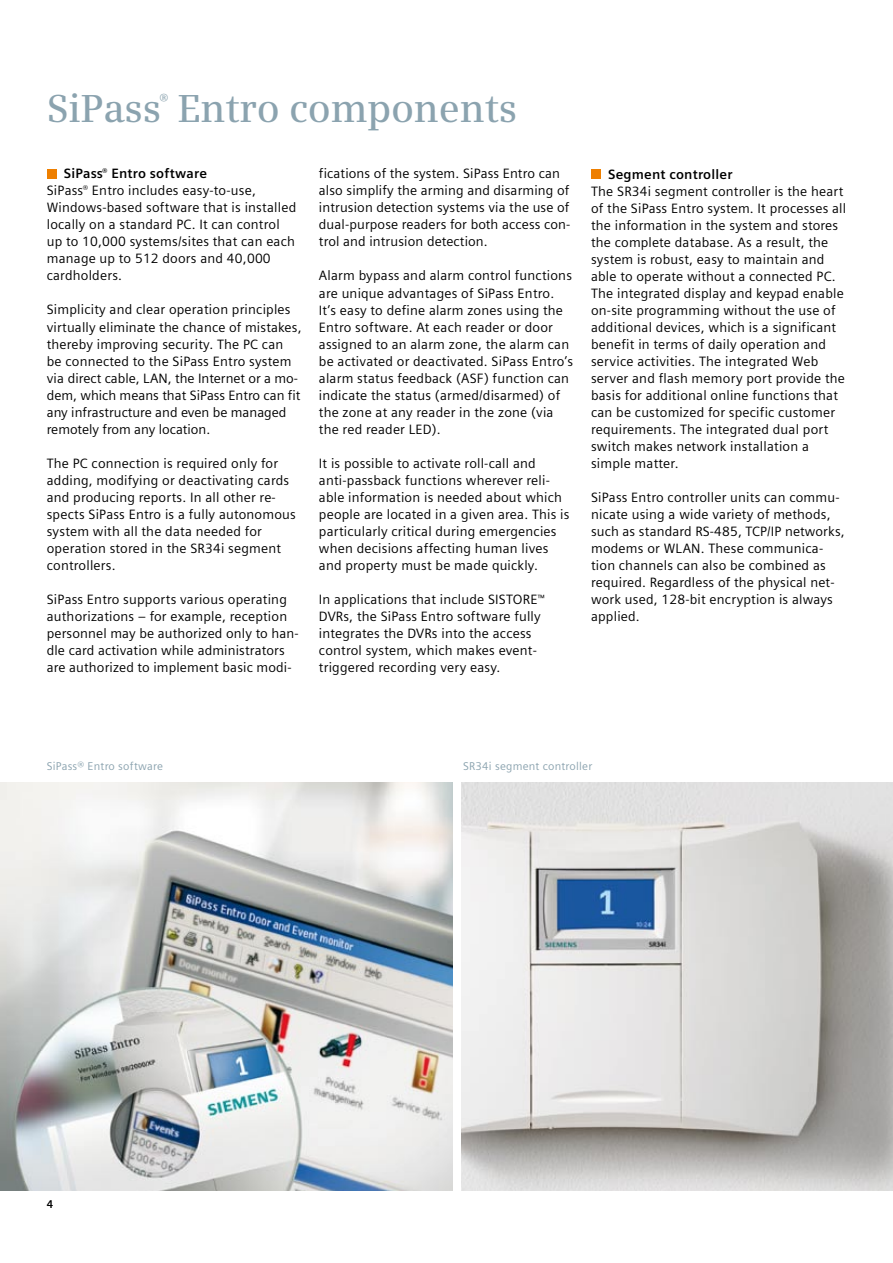
<style>
.page{position:relative;width:893px;height:1263px;background:#fff}
.page>*{position:absolute;margin:0;border:0;box-sizing:border-box;transform-origin:0 0}
.t1{font:600 39px "Siemens Serif OT";letter-spacing:-.005em;color:#8ba3af}
.t2{font:600 15px "Siemens Serif OT";color:#8ba3af}
.t3{font:13.5px/17px "Siemens Sans OT";letter-spacing:.015em;color:#000}
.t4{font:700 13.5px "Siemens Sans OT";letter-spacing:.015em;color:#000}
.t5{font:11.25px "Siemens Sans OT";letter-spacing:.02em;color:#8ba3af}
.s1{font-weight:700}
</style>
<div class="page">
<div style="left:47px;top:169px;width:9px;height:9px;background:#ee7f00"></div>
<div style="left:591px;top:169px;width:10px;height:10px;background:#ee7f00"></div>
<img style="left:461px;top:782px;width:432px;height:409px">
<img style="left:0;top:782px;width:453px;height:409px">
<h1 class="t1" style="left:47px;top:85px;width:472px">SiPass Entro components</h1>
<p class="t2" style="left:159px;top:91px;width:10px">®</p>
<p class="t3" style="left:47px;top:165px;width:251px;text-indent:17px"><span class="s1">SiPass</span><sup>®</sup> <span class="s1">Entro software<br></span>SiPass<sup>®</sup> Entro includes easy-to-use,<br>Windows-based software that is installed locally on a standard PC. It can control up to 10,000 systems/sites that can each manage up to 512 doors and 40,000 cardholders.</p>
<p class="t3" style="left:47px;top:301px;width:256px">Simplicity and clear operation principles virtually eliminate the chance of mistakes, thereby improving security. The PC can be connected to the SiPass Entro system via direct cable, LAN, the Internet or a mo&shy;dem, which means that SiPass Entro can fit any infrastructure and even be managed remotely from any location.</p>
<p class="t3" style="left:47px;top:454px;width:251px">The PC connection is required only for adding, modifying or deactivating cards and producing reports. In all other re&shy;spects SiPass Entro is a fully autonomous system with all the data needed for operation stored in the SR34i segment controllers.</p>
<p class="t3" style="left:47px;top:591px;width:253px">SiPass Entro supports various operating authorizations – for example, reception personnel may be authorized only to han&shy;dle card activation while administrators are authorized to implement basic modi-</p>
<p class="t3" style="left:319px;top:165px;width:253px">fications of the system. SiPass Entro can also simplify the arming and disarming of intrusion detection systems via the use of dual-purpose readers for both access con&shy;trol and intrusion detection.</p>
<p class="t3" style="left:319px;top:267px;width:256px">Alarm bypass and alarm control functions are unique advantages of SiPass Entro.<br>It’s easy to define alarm zones using the Entro software. At each reader or door assigned to an alarm zone, the alarm can be activated or deactivated. SiPass Entro’s alarm status feedback (ASF) function can indicate the status (armed/disarmed) of the zone at any reader in the zone (via the red reader LED).</p>
<p class="t3" style="left:319px;top:454px;width:252px">It is possible to activate roll-call and anti-passback functions wherever reli&shy;able information is needed about which people are located in a given area. This is particularly critical during emergencies when decisions affecting human lives and property must be made quickly.</p>
<p class="t3" style="left:319px;top:591px;width:227px">In applications that include SISTORE<sup>™ </sup>DVRs, the SiPass Entro software fully integrates the DVRs into the access control system, which makes event&shy;triggered recording very easy.</p>
<p class="t4" style="left:608px;top:166px;width:126px">Segment controller</p>
<p class="t3" style="left:591px;top:183px;width:257px">The SR34i segment controller is the heart of the SiPass Entro system. It processes all the information in the system and stores the complete database. As a result, the system is robust, easy to maintain and able to operate without a connected PC.<br>The integrated display and keypad enable on-site programming without the use of additional devices, which is a significant benefit in terms of daily operation and service activities. The integrated Web server and flash memory port provide the basis for additional online functions that can be customized for specific customer requirements. The integrated dual port switch makes network installation a simple matter.</p>
<p class="t3" style="left:591px;top:489px;width:255px">SiPass Entro controller units can commu&shy;nicate using a wide variety of methods, such as standard RS-485, TCP/IP networks, modems or WLAN. These communica&shy;tion channels can also be combined as required. Regardless of the physical net&shy;work used, 128-bit encryption is always applied.</p>
<p class="t5" style="left:47px;top:759px;width:118px">SiPass® Entro software</p>
<p class="t5" style="left:463px;top:759px;width:131px">SR34i segment controller</p>
</div>
